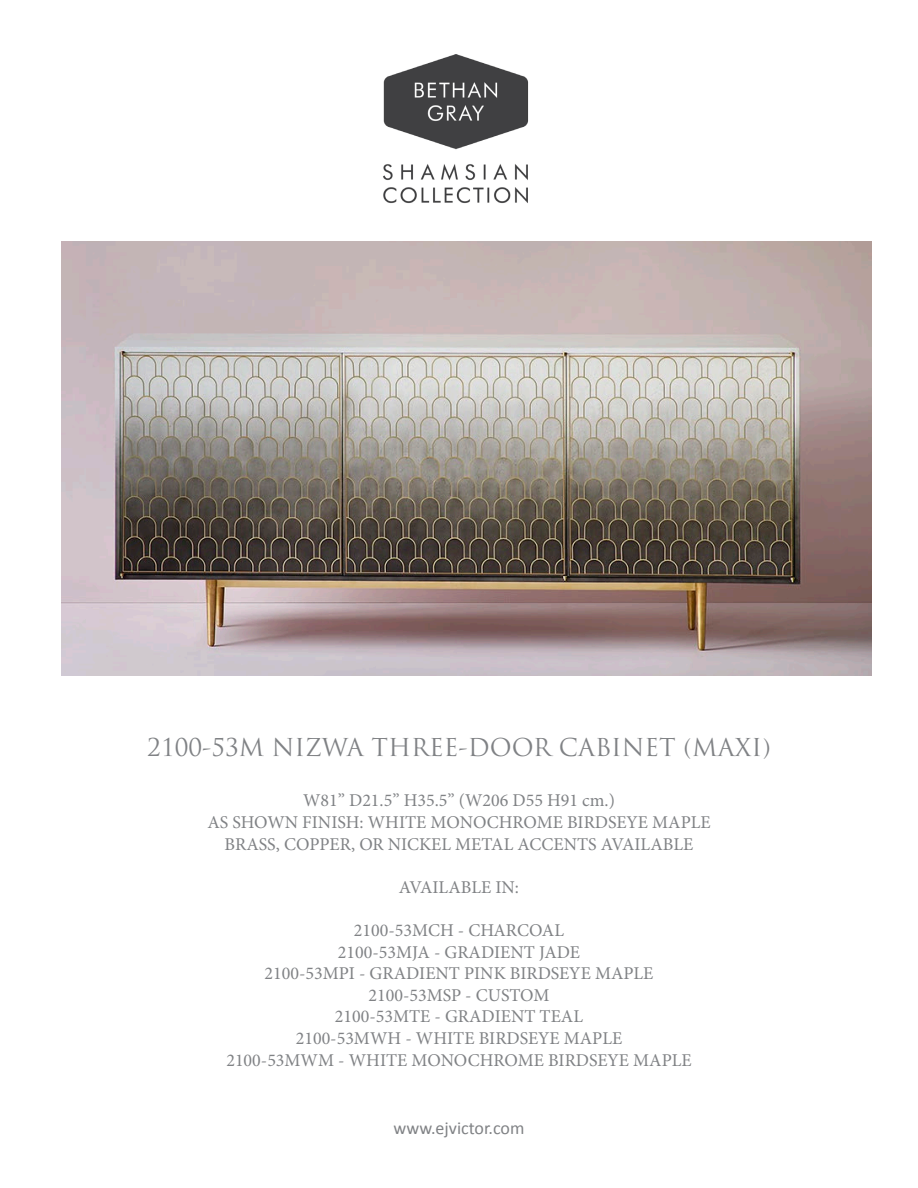
<style>
.page{position:relative;width:918px;height:1188px;background:#fff}
.page>*{position:absolute;margin:0;border:0;box-sizing:border-box;transform-origin:0 0}
.t1{font:24px "Trajan Pro";color:#808285}
.t2{font:18px "Minion Pro";color:#808285}
.t3{font:18px "Calibri";color:#808285}
</style>
<div class="page">
<img style="left:383px;top:54px;width:146px;height:150px">
<img style="left:62px;top:241px;width:810px;height:435px">
<p class="t1" style="left:147px;top:732px;width:625px">2100-53M NIZWA THREE-DOOR CABINET (MAXI)</p>
<p class="t2" style="left:303px;top:789px;width:313px">W81” D21.5” H35.5” (W206 D55 H91 cm.)</p>
<p class="t2" style="left:207px;top:810px;width:505px">AS SHOWN FINISH: WHITE MONOCHROME BIRDSEYE MAPLE</p>
<p class="t2" style="left:225px;top:832px;width:470px">BRASS, COPPER, OR NICKEL METAL ACCENTS AVAILABLE</p>
<p class="t2" style="left:399px;top:875px;width:122px">AVAILABLE IN:</p>
<p class="t2" style="left:354px;top:918px;width:212px">2100-53MCH - CHARCOAL</p>
<p class="t2" style="left:338px;top:940px;width:244px">2100-53MJA - GRADIENT JADE</p>
<p class="t2" style="left:265px;top:961px;width:390px">2100-53MPI - GRADIENT PINK BIRDSEYE MAPLE</p>
<p class="t2" style="left:368px;top:983px;width:183px">2100-53MSP - CUSTOM</p>
<p class="t2" style="left:335px;top:1005px;width:250px">2100-53MTE - GRADIENT TEAL</p>
<p class="t2" style="left:296px;top:1026px;width:328px">2100-53MWH - WHITE BIRDSEYE MAPLE</p>
<p class="t2" style="left:226px;top:1048px;width:467px">2100-53MWM - WHITE MONOCHROME BIRDSEYE MAPLE</p>
<p class="t3" style="left:394px;top:1117px;width:132px">www.ejvictor.com</p>
</div>
